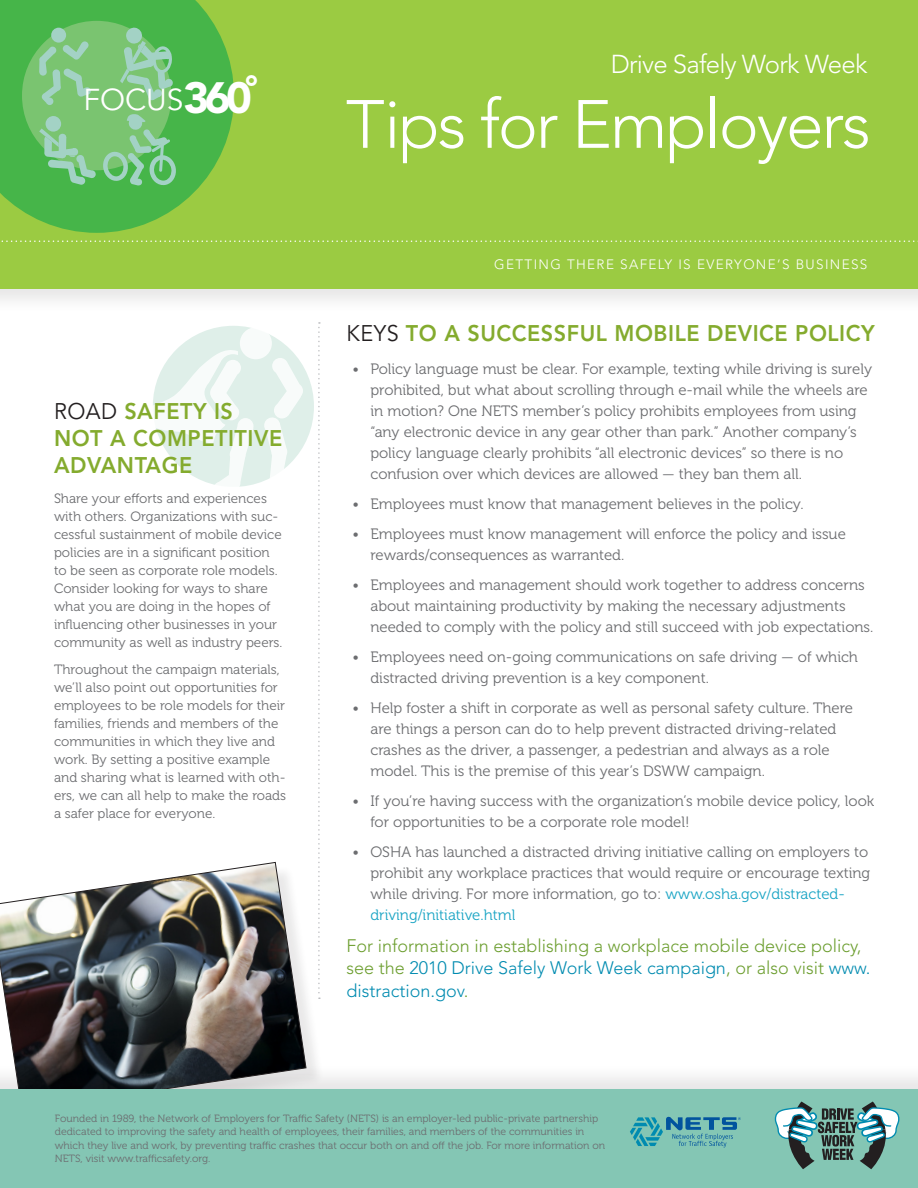
<style>
.page{position:relative;width:918px;height:1188px;background:#fff}
.page>*{position:absolute;margin:0;border:0;box-sizing:border-box;transform-origin:0 0}
.t1{font:300 67.5px "Avenir";letter-spacing:-.03em;color:#fff}
.t2{font:30px "Avenir";color:#fff}
.t3{font:300 25.8px "Avenir";letter-spacing:-.03em;color:#fff}
.activity_message_hea{font:800 22.5px/27px "Avenir";letter-spacing:.025em;color:#84ab2e;scale:.96 1}
.graphic{font:300 18px/22.5px "Avenir";color:#6c9e2f}
.t4{font:15px/21px "Museo 300";color:#6c6d70}
.t5{font:13.5px/18px "Museo 300";color:#6c6d70}
.t6{font:300 13.5px "Avenir";letter-spacing:.1em;color:#fff}
.t7{font:10.5px/13.5px "Museo 300";color:#6c6d70}
.s1{font-weight:900;font-size:43.5px}
.s2{font-weight:900;font-size:49.5px}
.s3{font-weight:400;color:#231f20}
.s4{color:#19a4c4}
.s5{color:#008bb0}
</style>
<div class="page">
<div style="left:0;top:0;width:918px;height:315px;background:#231f20;opacity:.11"></div>
<div style="left:0;top:0;width:918px;height:289px;background:#9bcb42"></div>
<svg style="left:0;top:0;width:234px;height:233px;fill:#46b549"></svg>
<svg style="left:22px;top:21px;width:155px;height:165px;background:#75c378"></svg>
<svg style="left:1px;top:240px;width:917px;height:2px"></svg>
<img style="left:0;top:882px;width:306px;height:181px">
<div style="left:0;top:1063px;width:918px;height:125px;background:#231f20;opacity:.11"></div>
<div style="left:0;top:1089px;width:918px;height:99px;background:#84c6b4"></div>
<svg style="left:775px;top:1102px;width:124px;height:67px"></svg>
<svg style="left:630px;top:1117px;width:111px;height:30px"></svg>
<svg style="left:137px;top:322px;width:183px;height:677px"></svg>
<p class="t2" style="left:83px;top:82px;width:176px">FOCUS<span class="s1">360</span><span class="s2">˚</span></p>
<p class="activity_message_hea" style="left:54px;top:397px;width:239px"><span class="s3">ROAD</span> SAFETY IS<br>NOT A COMPETITIVE<br>ADVANTAGE</p>
<p class="t5" style="left:54px;top:489px;width:230px">Share your efforts and experiences with others. Organizations with suc&shy;cessful sustainment of mobile device policies are in a significant position to be seen as corporate role models.<br>Consider looking for ways to share what you are doing in the hopes of influencing other businesses in your community as well as industry peers.</p>
<p class="t5" style="left:54px;top:660px;width:234px">Throughout the campaign materials, we’ll also point out opportunities for employees to be role models for their families, friends and members of the communities in which they live and work. By setting a positive example and sharing what is learned with oth&shy;ers, we can all help to make the roads a safer place for everyone.</p>
<p class="t3" style="left:611px;top:49px;width:258px">Drive Safely Work Week</p>
<p class="t1" style="left:346px;top:85px;width:526px">Tips for Employers</p>
<p class="t6" style="left:494px;top:256px;width:375px">GETTING THERE SAFELY IS EVERYONE’S BUSINESS</p>
<p class="activity_message_hea" style="left:346px;top:320px;width:552px"><span class="s3">KEYS</span> TO A SUCCESSFUL MOBILE DEVICE POLICY</p>
<p class="t4" style="left:370px;top:359px;width:503px;text-indent:-18px">• Policy language must be clear. For example, texting while driving is surely prohibited, but what about scrolling through e-mail while the wheels are in motion? One NETS member’s policy prohibits employees from using “any electronic device in any gear other than park.” Another company’s policy language clearly prohibits “all electronic devices” so there is no confusion over which devices are allowed — they ban them all.</p>
<p class="t4" style="left:352px;top:494px;width:453px">• Employees must know that management believes in the policy.</p>
<p class="t4" style="left:370px;top:524px;width:477px;text-indent:-18px">• Employees must know management will enforce the policy and issue rewards/consequences as warranted.</p>
<p class="t4" style="left:370px;top:575px;width:505px;text-indent:-18px">• Employees and management should work together to address concerns about maintaining productivity by making the necessary adjustments needed to comply with the policy and still succeed with job expectations.</p>
<p class="t4" style="left:370px;top:647px;width:489px;text-indent:-18px">• Employees need on-going communications on safe driving — of which distracted driving prevention is a key component.</p>
<p class="t4" style="left:370px;top:698px;width:484px;text-indent:-18px">• Help foster a shift in corporate as well as personal safety culture. There are things a person can do to help prevent distracted driving-related crashes as the driver, a passenger, a pedestrian and always as a role model. This is the premise of this year’s DSWW campaign.</p>
<p class="t4" style="left:370px;top:791px;width:505px;text-indent:-18px">• If you’re having success with the organization’s mobile device policy, look for opportunities to be a corporate role model!</p>
<p class="t4" style="left:370px;top:842px;width:501px;text-indent:-18px">• OSHA has launched a distracted driving initiative calling on employers to prohibit any workplace practices that would require or encourage texting while driving. For more information, go to: <span class="s4">www.osha.gov/distracted&shy;driving/initiative.html</span></p>
<p class="graphic" style="left:346px;top:934px;width:526px">For information in establishing a workplace mobile device policy, see the <span class="s5">2010 Drive Safely Work Week campaign</span>, or also visit <span class="s5">www. distraction.gov</span>.</p>
<p class="t7" style="left:55px;top:1112px;width:552px">Founded in 1989, the Network of Employers for Traffic Safety (NETS) is an employer-led public-private partnership dedicated to improving the safety and health of employees, their families, and members of the communities in which they live and work, by preventing traffic crashes that occur both on and off the job. For more information on NETS, visit www.trafficsafety.org.</p>
</div>
